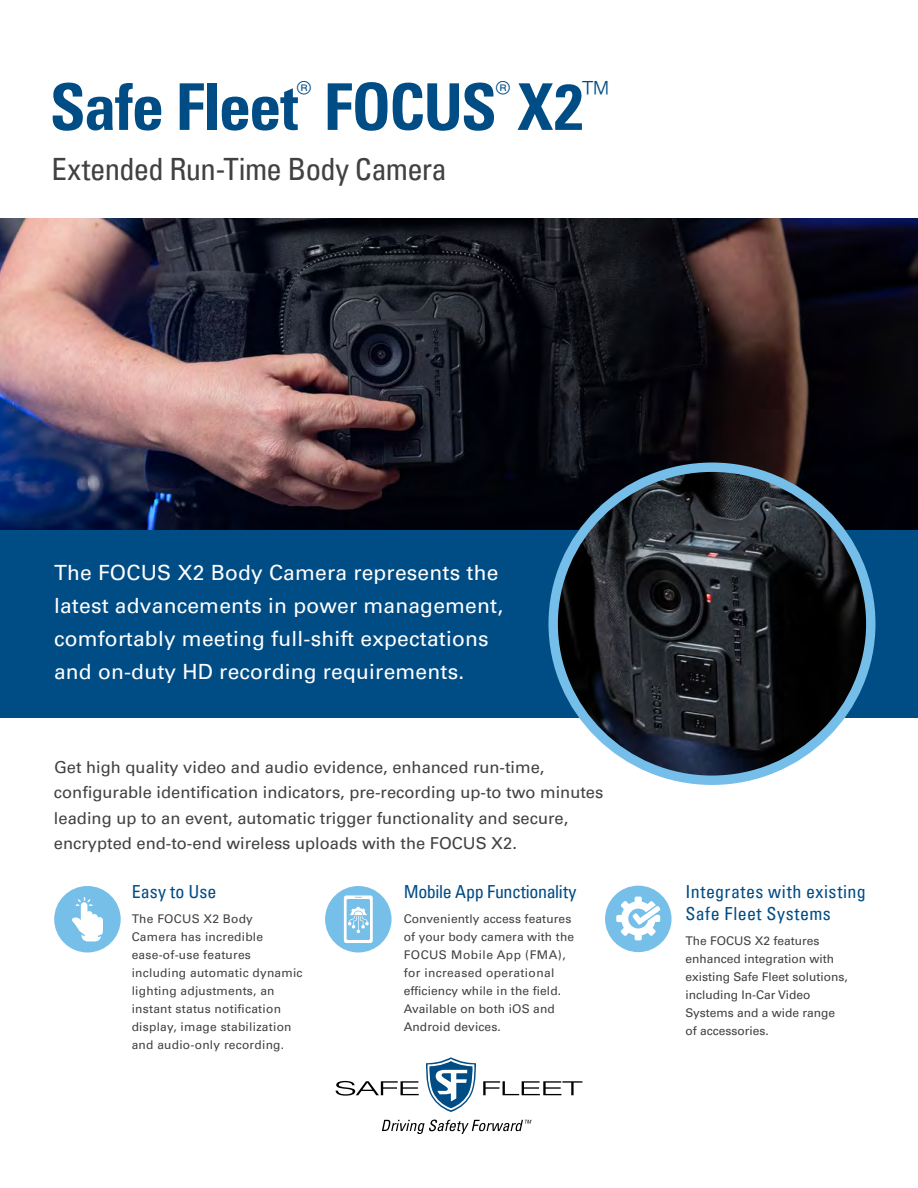
<style>
.page{position:relative;width:918px;height:1188px;background:#fff}
.page>*{position:absolute;margin:0;border:0;box-sizing:border-box;transform-origin:0 0}
.t1{font:700 condensed 64.5px "Univers LT Pro";letter-spacing:-.02em;color:#004c85}
.t2{font:condensed 30.75px "Univers LT Pro";letter-spacing:-.02em;color:#414042}
.t3{font:21px/33px "Univers LT Pro 55 Roman";letter-spacing:.01em;color:#fff}
.t4{font:condensed 18px/21.6px "Univers LT Pro";letter-spacing:.015em;color:#004c85}
.t5{font:condensed 18px "Univers LT Pro";letter-spacing:-.02em;color:#004c85}
.t6{font:16.5px/25.5px "Univers LT Pro 55 Roman";color:#414042}
.t7{font:12px/18px "Univers LT Pro 55 Roman";letter-spacing:.01em;color:#414042}
</style>
<div class="page">
<img style="left:0;top:219px;width:918px;height:311px">
<div style="left:0;top:530px;width:918px;height:188px;background:#004c85"></div>
<img style="left:553px;top:467px;width:318px;height:313px">
<div style="left:548px;top:463px;width:327px;height:322px;border:9px solid #75bee9;border-radius:50%"></div>
<svg style="left:382px;top:1120px;width:149px;height:14px"></svg>
<svg style="left:336px;top:1081px;width:83px;height:15px"></svg>
<svg style="left:483px;top:1081px;width:99px;height:14px"></svg>
<svg style="left:425px;top:1057px;width:51px;height:55px"></svg>
<div style="left:605px;top:886px;width:67px;height:66px;background:#75bfe8;border-radius:50%"></div>
<svg style="left:616px;top:897px;width:45px;height:43px"></svg>
<div style="left:54px;top:886px;width:67px;height:66px;background:#75bfe8;border-radius:50%"></div>
<div style="left:325px;top:886px;width:67px;height:66px;background:#75bfe8;border-radius:50%"></div>
<svg style="left:72px;top:897px;width:31px;height:44px"></svg>
<svg style="left:344px;top:895px;width:29px;height:48px"></svg>
<p class="t1" style="left:50px;top:67px;width:561px">Safe Fleet<sup>®</sup> FOCUS<sup>®</sup> X2<sup>™</sup></p>
<p class="t2" style="left:52px;top:150px;width:397px">Extended Run-Time Body Camera</p>
<p class="t3" style="left:54px;top:555px;width:451px">The FOCUS X2 Body Camera represents the latest advancements in power management, comfortably meeting full-shift expectations and on-duty HD recording requirements.</p>
<p class="t6" style="left:54px;top:753px;width:551px">Get high quality video and audio evidence, enhanced run-time, configurable identification indicators, pre-recording up-to two minutes leading up to an event, automatic trigger functionality and secure, encrypted end-to-end wireless uploads with the FOCUS X2.</p>
<p class="t4" style="left:132px;top:881px;width:86px">Easy to Use</p>
<p class="t7" style="left:132px;top:909px;width:172px">The FOCUS X2 Body<br>Camera has incredible ease-of-use features including automatic dynamic lighting adjustments, an instant status notification display, image stabilization and audio-only recording.</p>
<p class="t5" style="left:404px;top:880px;width:174px">Mobile App Functionality</p>
<p class="t7" style="left:404px;top:909px;width:172px">Conveniently access features of your body camera with the<br>FOCUS Mobile App (FMA), for increased operational efficiency while in the field.<br>Available on both iOS and<br>Android devices.</p>
<p class="t4" style="left:685px;top:881px;width:182px">Integrates with existing<br>Safe Fleet Systems</p>
<p class="t7" style="left:685px;top:931px;width:164px">The FOCUS X2 features enhanced integration with existing Safe Fleet solutions, including In-Car Video<br>Systems and a wide range of accessories.</p>
</div>
